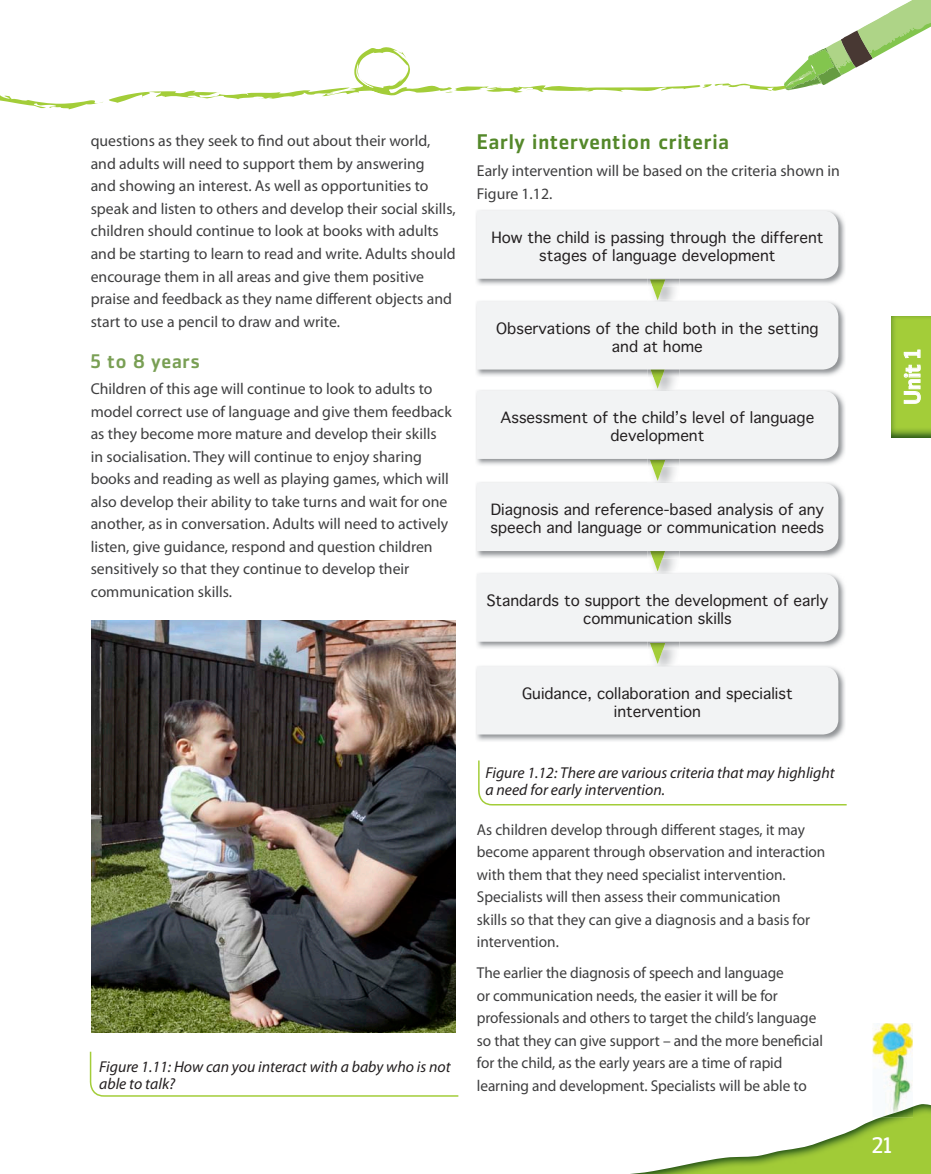
<style>
.page{position:relative;width:931px;height:1174px;background:#fff}
.page>*{position:absolute;margin:0;border:0;box-sizing:border-box;transform-origin:0 0}
.t1{font:500 22.5px "Zemestro Std";color:#fff}
.t2{font:22.35px "Zemestro Std";color:#fff}
.t3{font:500 21px "Zemestro Std";letter-spacing:.04em;color:#54882a}
.t4{font:500 19.5px "Zemestro Std";letter-spacing:.04em;color:#799f54}
.t5{font:15.75px/22.5px "Myriad Pro";color:#3e3e3f}
.t6{font:italic 15.75px/17.2px "Myriad Pro";color:#231f20}
.t7{font:15px/18px "Thonburi";color:#231f20;text-align:center}
</style>
<div class="page">
<img style="left:640px;top:1104px;width:291px;height:69px">
<img style="left:892px;top:316px;width:39px;height:122px">
<svg style="left:903px;top:364px;width:18px;height:40px"></svg>
<svg style="left:903px;top:349px;width:18px;height:9px"></svg>
<img style="left:476px;top:210px;width:369px;height:72px">
<img style="left:476px;top:304px;width:369px;height:69px">
<img style="left:476px;top:393px;width:369px;height:69px">
<img style="left:476px;top:485px;width:369px;height:70px">
<img style="left:838px;top:577px;width:7px;height:67px">
<img style="left:476px;top:669px;width:369px;height:72px">
<svg style="left:477px;top:211px;width:361px;height:523px"></svg>
<svg style="left:89px;top:1051px;width:370px;height:46px"></svg>
<svg style="left:478px;top:760px;width:369px;height:46px"></svg>
<img style="left:91px;top:620px;width:365px;height:412px">
<img style="left:872px;top:1023px;width:41px;height:93px">
<img style="left:882px;top:1106px;width:31px;height:10px">
<svg style="left:0;top:0;width:931px;height:109px"></svg>
<p class="t5" style="left:91px;top:130px;width:366px">questions as they seek to find out about their world, and adults will need to support them by answering<br>and showing an interest. As well as opportunities to speak and listen to others and develop their social skills, children should continue to look at books with adults and be starting to learn to read and write. Adults should encourage them in all areas and give them positive praise and feedback as they name different objects and start to use a pencil to draw and write.</p>
<p class="t4" style="left:91px;top:348px;width:111px">5 to 8 years</p>
<p class="t5" style="left:91px;top:378px;width:362px">Children of this age will continue to look to adults to model correct use of language and give them feedback as they become more mature and develop their skills in socialisation. They will continue to enjoy sharing books and reading as well as playing games, which will also develop their ability to take turns and wait for one another, as in conversation. Adults will need to actively listen, give guidance, respond and question children sensitively so that they continue to develop their communication skills.</p>
<h3 class="t3" style="left:477px;top:129px;width:254px">Early intervention criteria</h3>
<p class="t5" style="left:477px;top:160px;width:365px">Early intervention will be based on the criteria shown in<br>Figure 1.12.</p>
<p class="t7" style="left:491px;top:228px;width:333px">How the child is passing through the different stages of language development</p>
<p class="t7" style="left:496px;top:319px;width:324px">Observations of the child both in the setting and at home</p>
<p class="t7" style="left:500px;top:408px;width:315px">Assessment of the child’s level of language development</p>
<p class="t7" style="left:491px;top:500px;width:335px;text-align:left">Diagnosis and reference-based analysis of any speech and language or communication needs</p>
<p class="t7" style="left:486px;top:591px;width:343px">Standards to support the development of early communication skills</p>
<p class="t6" style="left:99px;top:1057px;width:353px">Figure 1.11: How can you interact with a baby who is not able to talk?</p>
<p class="t7" style="left:522px;top:683px;width:272px">Guidance, collaboration and specialist intervention</p>
<p class="t6" style="left:485px;top:763px;width:351px">Figure 1.12: There are various criteria that may highlight a need for early intervention.</p>
<p class="t5" style="left:477px;top:818px;width:350px">As children develop through different stages, it may become apparent through observation and interaction with them that they need specialist intervention.<br>Specialists will then assess their communication<br>skills so that they can give a diagnosis and a basis for intervention.</p>
<p class="t5" style="left:477px;top:961px;width:348px">The earlier the diagnosis of speech and language<br>or communication needs, the easier it will be for professionals and others to target the child’s language so that they can give support – and the more beneficial for the child, as the early years are a time of rapid learning and development. Specialists will be able to</p>
<h1 class="t1" style="left:898px;top:404px;width:56px;rotate:-90deg">Unit 1</h1>
<h2 class="t2" style="left:872px;top:1131px;width:21px">21</h2>
</div>
